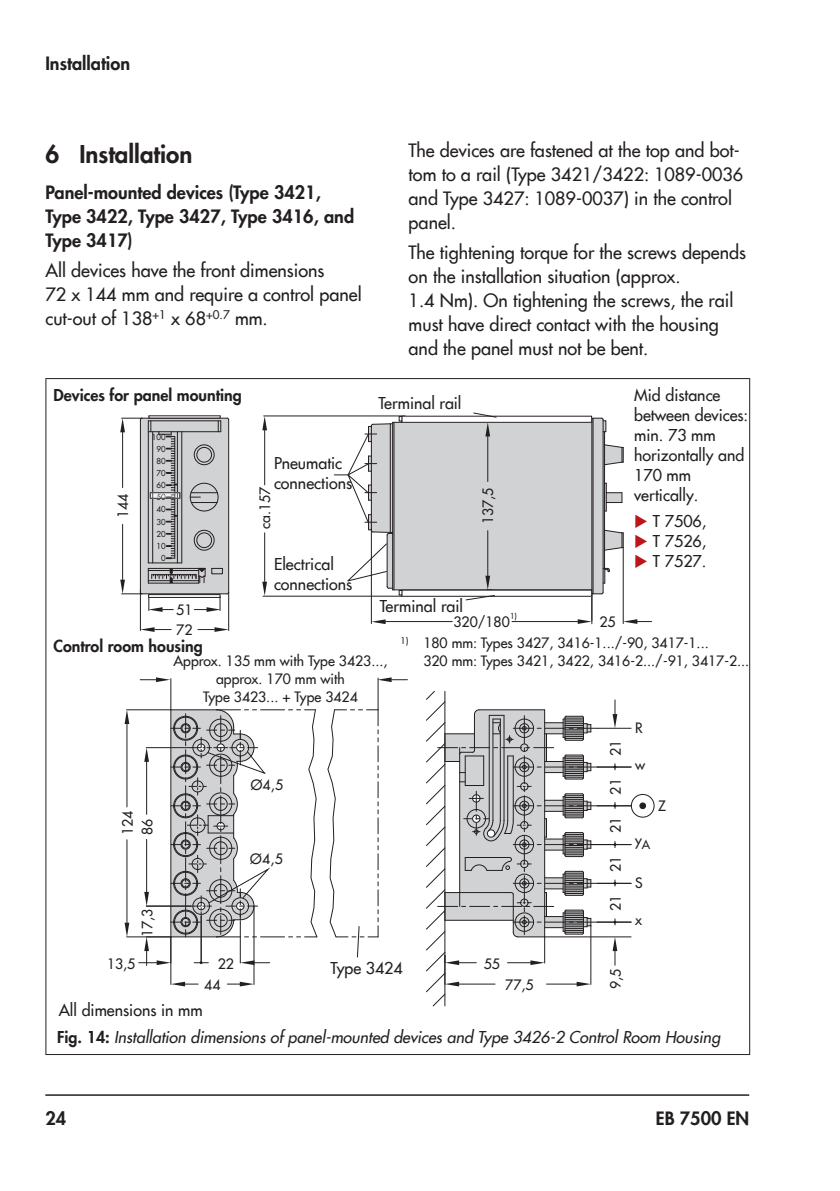
<style>
.page{position:relative;width:840px;height:1191px;background:#fff}
.page>*{position:absolute;margin:0;border:0;box-sizing:border-box;transform-origin:0 0}
.t1{font:800 24px "Futura Com";color:#231f20}
.t2{font:500 18px/24px "Futura Com";color:#231f20}
.t3{font:800 18px/24px "Futura Com";color:#231f20}
.t4{font:500 16px/20px "Futura Com";color:#231f20}
.t5{font:italic 500 16px "Futura Com";color:#231f20}
.t6{font:800 16px "Futura Com";color:#231f20}
.t7{font:500 14px/18px "Futura Com";color:#231f20;text-align:center}
.t8{font:14px "Futura";color:#231f20}
.t9{font:8px/12px "Futura";color:#231f20;text-align:center}
.s1{color:#be151b}
.s2{font-weight:800;font-style:normal}
</style>
<div class="page">
<hr style="left:45px;top:1094px;width:703px;height:1px;background:#231f20">
<hr style="left:45px;top:378px;width:704px;height:1px;background:#231f20">
<hr style="left:45px;top:379px;width:1px;height:643px;background:#231f20">
<hr style="left:748px;top:379px;width:1px;height:643px;background:#231f20">
<hr style="left:45px;top:1022px;width:1px;height:32px;background:#231f20">
<hr style="left:748px;top:1022px;width:1px;height:32px;background:#231f20">
<hr style="left:45px;top:1054px;width:704px;height:1px;background:#231f20">
<svg style="left:370px;top:418px;width:253px;height:176px;background:#d2d3d5"></svg>
<svg style="left:603px;top:567px;width:7px;height:16px"></svg>
<svg style="left:604px;top:483px;width:18px;height:28px"></svg>
<svg style="left:604px;top:444px;width:19px;height:22px"></svg>
<hr style="left:603px;top:432px;width:1px;height:136px;background:#231f20">
<hr style="left:592px;top:418px;width:1px;height:176px;background:#231f20">
<svg style="left:591px;top:417px;width:15px;height:15px"></svg>
<hr style="left:602px;top:420px;width:1px;height:172px;background:#231f20">
<hr style="left:591px;top:418px;width:1px;height:176px;background:#231f20">
<hr style="left:392px;top:422px;width:199px;height:1px;background:#231f20">
<hr style="left:393px;top:422px;width:1px;height:168px;background:#231f20">
<hr style="left:392px;top:589px;width:199px;height:1px;background:#231f20">
<hr style="left:386px;top:535px;width:1px;height:51px;background:#231f20">
<hr style="left:392px;top:422px;width:1px;height:168px;background:#231f20">
<div style="left:630px;top:794px;width:24px;height:23px;border:1px solid #231f20;border-radius:50%"></div>
<hr style="left:170px;top:678px;width:1px;height:32px;background:#231f20">
<hr style="left:377px;top:678px;width:1px;height:32px;background:#231f20">
<hr style="left:253px;top:906px;width:1px;height:78px;background:#231f20">
<hr style="left:170px;top:937px;width:1px;height:47px;background:#231f20">
<hr style="left:126px;top:716px;width:1px;height:91px;background:#231f20">
<hr style="left:126px;top:839px;width:1px;height:91px;background:#231f20">
<hr style="left:126px;top:709px;width:45px;height:1px;background:#231f20">
<hr style="left:126px;top:936px;width:45px;height:1px;background:#231f20">
<hr style="left:544px;top:936px;width:86px;height:1px;background:#231f20">
<hr style="left:597px;top:921px;width:33px;height:1px;background:#231f20">
<hr style="left:597px;top:883px;width:33px;height:1px;background:#231f20">
<hr style="left:597px;top:844px;width:33px;height:1px;background:#231f20">
<hr style="left:597px;top:805px;width:33px;height:1px;background:#231f20">
<hr style="left:597px;top:766px;width:33px;height:1px;background:#231f20">
<hr style="left:597px;top:728px;width:33px;height:1px;background:#231f20">
<svg style="left:140px;top:677px;width:30px;height:5px"></svg>
<svg style="left:377px;top:677px;width:30px;height:5px"></svg>
<svg style="left:227px;top:981px;width:27px;height:5px"></svg>
<svg style="left:171px;top:981px;width:27px;height:5px"></svg>
<svg style="left:124px;top:710px;width:5px;height:14px"></svg>
<svg style="left:124px;top:922px;width:5px;height:15px"></svg>
<svg style="left:612px;top:937px;width:5px;height:28px"></svg>
<svg style="left:612px;top:700px;width:5px;height:28px"></svg>
<svg style="left:371px;top:619px;width:14px;height:5px"></svg>
<hr style="left:487px;top:436px;width:1px;height:45px;background:#231f20">
<hr style="left:487px;top:530px;width:1px;height:46px;background:#231f20">
<svg style="left:198px;top:627px;width:31px;height:5px"></svg>
<svg style="left:140px;top:627px;width:31px;height:5px"></svg>
<hr style="left:228px;top:592px;width:1px;height:38px;background:#231f20">
<hr style="left:140px;top:590px;width:1px;height:40px;background:#231f20">
<svg style="left:603px;top:529px;width:21px;height:22px"></svg>
<svg style="left:623px;top:619px;width:28px;height:5px"></svg>
<hr style="left:622px;top:547px;width:1px;height:76px;background:#231f20">
<svg style="left:577px;top:591px;width:26px;height:33px"></svg>
<hr style="left:511px;top:621px;width:66px;height:1px;background:#231f20">
<hr style="left:385px;top:621px;width:67px;height:1px;background:#231f20">
<hr style="left:591px;top:594px;width:1px;height:30px;background:#231f20">
<hr style="left:371px;top:529px;width:1px;height:94px;background:#231f20">
<svg style="left:347px;top:543px;width:45px;height:46px"></svg>
<svg style="left:334px;top:423px;width:58px;height:113px"></svg>
<svg style="left:262px;top:416px;width:5px;height:14px"></svg>
<svg style="left:262px;top:581px;width:5px;height:15px"></svg>
<hr style="left:264px;top:429px;width:1px;height:56px;background:#231f20">
<hr style="left:264px;top:533px;width:1px;height:48px;background:#231f20">
<hr style="left:263px;top:415px;width:142px;height:1px;background:#231f20">
<hr style="left:263px;top:596px;width:150px;height:1px;background:#231f20">
<svg style="left:426px;top:691px;width:171px;height:316px"></svg>
<svg style="left:613px;top:918px;width:3px;height:7px"></svg>
<svg style="left:613px;top:841px;width:3px;height:6px"></svg>
<svg style="left:613px;top:802px;width:3px;height:6px"></svg>
<svg style="left:613px;top:763px;width:3px;height:7px"></svg>
<svg style="left:327px;top:709px;width:51px;height:249px"></svg>
<svg style="left:139px;top:709px;width:178px;height:256px"></svg>
<svg style="left:120px;top:417px;width:109px;height:195px"></svg>
<div style="left:639px;top:802px;width:6px;height:7px;border:1px solid #231f20;border-radius:50%"></div>
<div style="left:401px;top:416px;width:190px;height:6px;background:#fff"></div>
<div style="left:401px;top:416px;width:190px;height:7px;border:1px solid #231f20"></div>
<svg style="left:399px;top:416px;width:3px;height:5px"></svg>
<div style="left:401px;top:590px;width:190px;height:6px;background:#fff"></div>
<div style="left:401px;top:589px;width:190px;height:8px;border:1px solid #231f20"></div>
<svg style="left:399px;top:590px;width:3px;height:5px"></svg>
<svg style="left:465px;top:576px;width:29px;height:24px"></svg>
<svg style="left:473px;top:412px;width:23px;height:24px"></svg>
<div style="left:148px;top:594px;width:72px;height:3px;border:1px solid #231f20"></div>
<p class="t3" style="left:45px;top:50px;width:86px">Installation</p>
<h1 class="t1" style="left:45px;top:136px;width:148px">6 Installation</h1>
<p class="t3" style="left:45px;top:180px;width:310px">Panel-mounted devices (Type 3421,<br>Type 3422, Type 3427, Type 3416, and<br>Type 3417)</p>
<p class="t2" style="left:45px;top:258px;width:317px">All devices have the front dimensions<br>72 x 144 mm and require a control panel cut-out of 138<sup>+1</sup> x 68<sup>+0.7</sup> mm.</p>
<p class="t2" style="left:408px;top:138px;width:336px">The devices are fastened at the top and bot&shy;tom to a rail (Type 3421/3422: 1089-0036 and Type 3427: 1089-0037) in the control panel.</p>
<p class="t2" style="left:408px;top:240px;width:339px">The tightening torque for the screws depends on the installation situation (approx.<br>1.4 Nm). On tightening the screws, the rail must have direct contact with the housing and the panel must not be bent.</p>
<p class="t6" style="left:54px;top:383px;width:190px">Devices for panel mounting</p>
<p class="t4" style="left:633px;top:384px;width:115px">Mid distance between devices: min. 73 mm horizontally and<br>170 mm vertically.</p>
<p class="t4" style="left:633px;top:510px;width:74px"><span class="s1">◆</span> T 7506,</p>
<p class="t4" style="left:633px;top:530px;width:74px"><span class="s1">◆</span> T 7526,</p>
<p class="t4" style="left:633px;top:550px;width:74px"><span class="s1">◆</span> T 7527.</p>
<p class="t4" style="left:378px;top:392px;width:84px">Terminal rail</p>
<p class="t9" style="left:152px;top:431px;width:15px">100<br>90<br>80<br>70<br>60</p>
<p class="t9" style="left:156px;top:516px;width:11px;text-align:left">30<br>20</p>
<p class="t9" style="left:156px;top:540px;width:11px">10</p>
<p class="t4" style="left:274px;top:452px;width:80px">Pneumatic connections</p>
<p class="t8" style="left:256px;top:529px;width:44px;rotate:-90deg">ca.157</p>
<p class="t8" style="left:478px;top:524px;width:38px;rotate:-90deg">137,5</p>
<p class="t8" style="left:114px;top:518px;width:26px;rotate:-90deg">144</p>
<p class="t9" style="left:156px;top:503px;width:11px">40</p>
<p class="t9" style="left:161px;top:552px;width:6px">0</p>
<p class="t4" style="left:274px;top:554px;width:80px">Electrical connections</p>
<p class="t4" style="left:379px;top:595px;width:84px">Terminal rail</p>
<p class="t8" style="left:176px;top:601px;width:18px">51</p>
<p class="t9" style="left:509px;top:610px;width:8px">1)</p>
<p class="t8" style="left:453px;top:613px;width:58px">320/180</p>
<p class="t8" style="left:599px;top:613px;width:18px">25</p>
<p class="t8" style="left:176px;top:621px;width:18px">72</p>
<p class="t7" style="left:423px;top:633px;width:327px;text-align:left;text-indent:-23px"><sup>1)</sup> 180 mm: Types 3427, 3416-1.../-90, 3417-1...<br>320 mm: Types 3421, 3422, 3416-2.../-91, 3417-2...</p>
<p class="t6" style="left:54px;top:633px;width:151px">Control room housing</p>
<p class="t7" style="left:173px;top:651px;width:215px">Approx. 135 mm with Type 3423..., approx. 170 mm with<br>Type 3423... + Type 3424</p>
<p class="t8" style="left:118px;top:835px;width:26px;rotate:-90deg">124</p>
<p class="t8" style="left:138px;top:835px;width:18px;rotate:-90deg">86</p>
<p class="t8" style="left:138px;top:937px;width:30px;rotate:-90deg">17,3</p>
<p class="t8" style="left:107px;top:954px;width:30px">13,5</p>
<p class="t8" style="left:218px;top:954px;width:18px">22</p>
<p class="t8" style="left:204px;top:975px;width:18px">44</p>
<p class="t4" style="left:59px;top:999px;width:145px">All dimensions in mm</p>
<p class="t8" style="left:250px;top:775px;width:34px">Ø4,5</p>
<p class="t8" style="left:250px;top:850px;width:34px">Ø4,5</p>
<p class="t4" style="left:330px;top:957px;width:74px">Type 3424</p>
<p class="t8" style="left:483px;top:954px;width:18px">55</p>
<p class="t8" style="left:505px;top:975px;width:30px">77,5</p>
<p class="t8" style="left:606px;top:755px;width:18px;rotate:-90deg">21</p>
<p class="t8" style="left:606px;top:794px;width:18px;rotate:-90deg">21</p>
<p class="t8" style="left:606px;top:833px;width:18px;rotate:-90deg">21</p>
<p class="t8" style="left:606px;top:872px;width:18px;rotate:-90deg">21</p>
<p class="t8" style="left:606px;top:910px;width:18px;rotate:-90deg">21</p>
<p class="t8" style="left:634px;top:719px;width:9px">R</p>
<p class="t8" style="left:634px;top:756px;width:12px">w</p>
<p class="t8" style="left:658px;top:796px;width:9px">Z</p>
<p class="t8" style="left:634px;top:830px;width:17px">y<sub>A</sub></p>
<p class="t8" style="left:634px;top:873px;width:9px">S</p>
<p class="t8" style="left:634px;top:910px;width:8px">x</p>
<p class="t8" style="left:606px;top:989px;width:22px;rotate:-90deg">9,5</p>
<p class="t5" style="left:57px;top:1025px;width:664px"><span class="s2">Fig. 14:</span> Installation dimensions of panel-mounted devices and Type 3426-2 Control Room Housing</p>
<p class="t3" style="left:45px;top:1105px;width:22px">24</p>
<p class="t3" style="left:655px;top:1105px;width:95px">EB 7500 EN</p>
</div>
